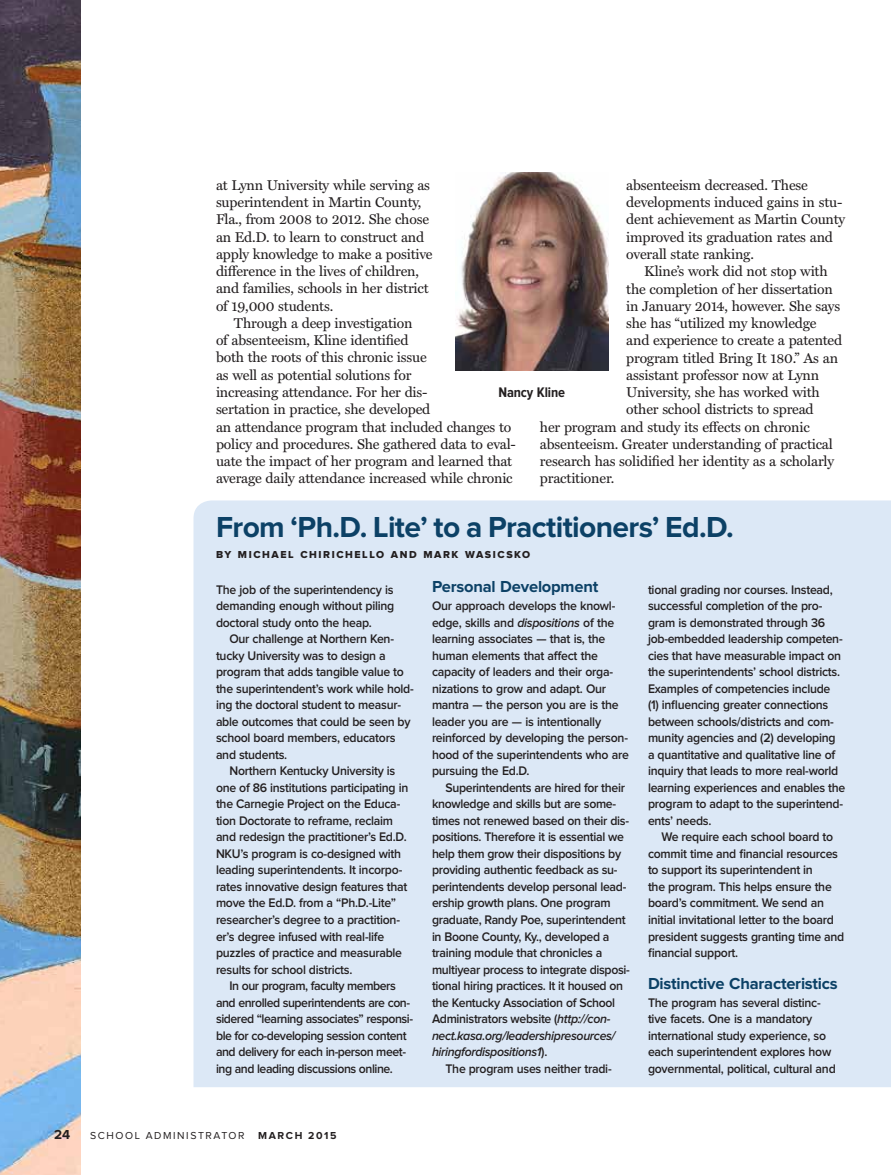
<style>
.page{position:relative;width:891px;height:1175px;background:#fff}
.page>*{position:absolute;margin:0;border:0;box-sizing:border-box;transform-origin:0 0}
.t1{font:700 30px "Proxima Nova";letter-spacing:-.02em;color:#0c4166}
.t2{font:700 16.5px "Proxima Nova";letter-spacing:-.015em;color:#0c4166}
.t3{font:700 14.4px "Proxima Nova Cond";letter-spacing:-.01em;color:#231f20}
.t4{font:14.25px/17.2px "Miller Text";letter-spacing:-.015em;color:#231f20}
.t5{font:700 13.5px "Proxima Nova";color:#231f20}
.t6{font:600 12.9px/16.5px "Proxima Nova";letter-spacing:-.02em;color:#231f20;scale:.95 1}
.t7{font:10.5px "Proxima Nova Extrabld";letter-spacing:.15em;color:#231f20}
.t8{font:10.5px "Proxima Nova";letter-spacing:.15em;color:#231f20}
.t9{font:700 10.5px "Proxima Nova";letter-spacing:.15em;color:#231f20}
.s1{font-style:italic}
</style>
<div class="page">
<div style="left:194px;top:500px;width:697px;height:587px;background:#dce8f6"></div>
<img style="left:0;top:0;width:81px;height:1174px">
<img style="left:455px;top:173px;width:153px;height:197px">
<p class="t4" style="left:216px;top:177px;width:218px">at Lynn University while serving as superintendent in Martin County, Fla., from 2008 to 2012. She chose an Ed.D. to learn to construct and apply knowledge to make a positive difference in the lives of children, and families, schools in her district of 19,000 students.</p>
<p class="t4" style="left:216px;top:315px;width:301px;text-indent:18px">Through a deep investigation<br>of absenteeism, Kline identified<br>both the roots of this chronic issue<br>as well as potential solutions for<br>increasing attendance. For her dis-<br>sertation in practice, she developed<br>an attendance program that included changes to policy and procedures. She gathered data to eval&shy;uate the impact of her program and learned that average daily attendance increased while chronic</p>
<p class="t4" style="left:626px;top:177px;width:220px">absenteeism decreased. These developments induced gains in stu&shy;dent achievement as Martin County improved its graduation rates and overall state ranking.</p>
<p class="t4" style="left:644px;top:263px;width:185px">Kline’s work did not stop with</p>
<p class="t4" style="left:626px;top:280px;width:208px">the completion of her dissertation</p>
<p class="t4" style="left:626px;top:298px;width:215px">in January 2014, however. She says</p>
<p class="t4" style="left:626px;top:315px;width:192px">she has “utilized my knowledge</p>
<p class="t4" style="left:626px;top:332px;width:218px">and experience to create a patented</p>
<p class="t4" style="left:626px;top:349px;width:213px">program titled Bring It 180.” As an</p>
<p class="t4" style="left:626px;top:367px;width:194px">assistant professor now at Lynn</p>
<p class="t4" style="left:626px;top:384px;width:195px">University, she has worked with</p>
<p class="t4" style="left:626px;top:401px;width:189px">other school districts to spread</p>
<p class="t4" style="left:540px;top:418px;width:271px">her program and study its effects on chronic</p>
<p class="t4" style="left:540px;top:436px;width:294px">absenteeism. Greater understanding of practical</p>
<p class="t4" style="left:540px;top:453px;width:296px">research has solidified her identity as a scholarly</p>
<p class="t4" style="left:540px;top:470px;width:76px">practitioner.</p>
<h1 class="t1" style="left:216px;top:513px;width:520px">From ‘Ph.D. Lite’ to a Practitioners’ Ed.D.</h1>
<p class="t7" style="left:216px;top:550px;width:316px">BY MICHAEL CHIRICHELLO AND MARK WASICSKO</p>
<p class="t6" style="left:216px;top:582px;width:189px;text-align:justify">The job of the superintendency is demanding enough without piling doctoral study onto the heap.</p>
<p class="t6" style="left:216px;top:631px;width:210px;text-indent:14px">Our challenge at Northern Ken&shy;tucky University was to design a program that adds tangible value to the superintendent’s work while hold&shy;ing the doctoral student to measur&shy;able outcomes that could be seen by school board members, educators and students.</p>
<p class="t6" style="left:216px;top:763px;width:204px;text-indent:14px">Northern Kentucky University is one of 86 institutions participating in the Carnegie Project on the Educa&shy;tion Doctorate to reframe, reclaim and redesign the practitioner’s Ed.D.<br>NKU’s program is co-designed with leading superintendents. It incorpo&shy;rates innovative design features that move the Ed.D. from a “Ph.D.-Lite” researcher’s degree to a practition&shy;er’s degree infused with real-life puzzles of practice and measurable results for school districts.</p>
<p class="t6" style="left:216px;top:978px;width:209px;text-indent:14px">In our program, faculty members and enrolled superintendents are con&shy;sidered “learning associates” responsi&shy;ble for co-developing session content and delivery for each in-person meet&shy;ing and leading discussions online.</p>
<p class="t3" style="left:498px;top:384px;width:68px">Nancy Kline</p>
<p class="t2" style="left:432px;top:579px;width:168px">Personal Development</p>
<p class="t6" style="left:432px;top:598px;width:209px">Our approach develops the knowl&shy;edge, skills and <span class="s1">dispositions</span> of the learning associates — that is, the human elements that affect the capacity of leaders and their orga&shy;nizations to grow and adapt. Our mantra — the person you are is the leader you are — is intentionally reinforced by developing the person&shy;hood of the superintendents who are pursuing the Ed.D.</p>
<p class="t6" style="left:432px;top:780px;width:210px;text-indent:14px">Superintendents are hired for their knowledge and skills but are some&shy;times not renewed based on their dis&shy;positions. Therefore it is essential we help them grow their dispositions by providing authentic feedback as su&shy;perintendents develop personal lead&shy;ership growth plans. One program graduate, Randy Poe, superintendent in Boone County, Ky., developed a training module that chronicles a multiyear process to integrate disposi&shy;tional hiring practices. It it housed on the Kentucky Association of School Administrators website (<span class="s1">http://con&shy;nect.kasa.org/leadershipresources/ hiringfordispositions1</span>).</p>
<p class="t6" style="left:446px;top:1060px;width:177px">The program uses neither tradi-</p>
<p class="t6" style="left:648px;top:582px;width:209px">tional grading nor courses. Instead, successful completion of the pro&shy;gram is demonstrated through 36 job-embedded leadership competen&shy;cies that have measurable impact on the superintendents’ school districts.<br>Examples of competencies include<br>(1) influencing greater connections between schools/districts and com&shy;munity agencies and (2) developing<br>a quantitative and qualitative line of inquiry that leads to more real-world learning experiences and enables the program to adapt to the superintend&shy;ents’ needs.</p>
<p class="t6" style="left:648px;top:829px;width:208px;text-indent:14px">We require each school board to commit time and financial resources to support its superintendent in<br>the program. This helps ensure the board’s commitment. We send an initial invitational letter to the board president suggests granting time and financial support.</p>
<p class="t2" style="left:648px;top:975px;width:191px">Distinctive Characteristics</p>
<p class="t6" style="left:648px;top:994px;width:199px">The program has several distinc&shy;tive facets. One is a mandatory international study experience, so each superintendent explores how governmental, political, cultural and</p>
<p class="t5" style="left:54px;top:1128px;width:18px">24</p>
<p class="t8" style="left:90px;top:1130px;width:156px">SCHOOL ADMINISTRATOR</p>
<p class="t9" style="left:258px;top:1130px;width:80px">March 2015</p>
</div>
